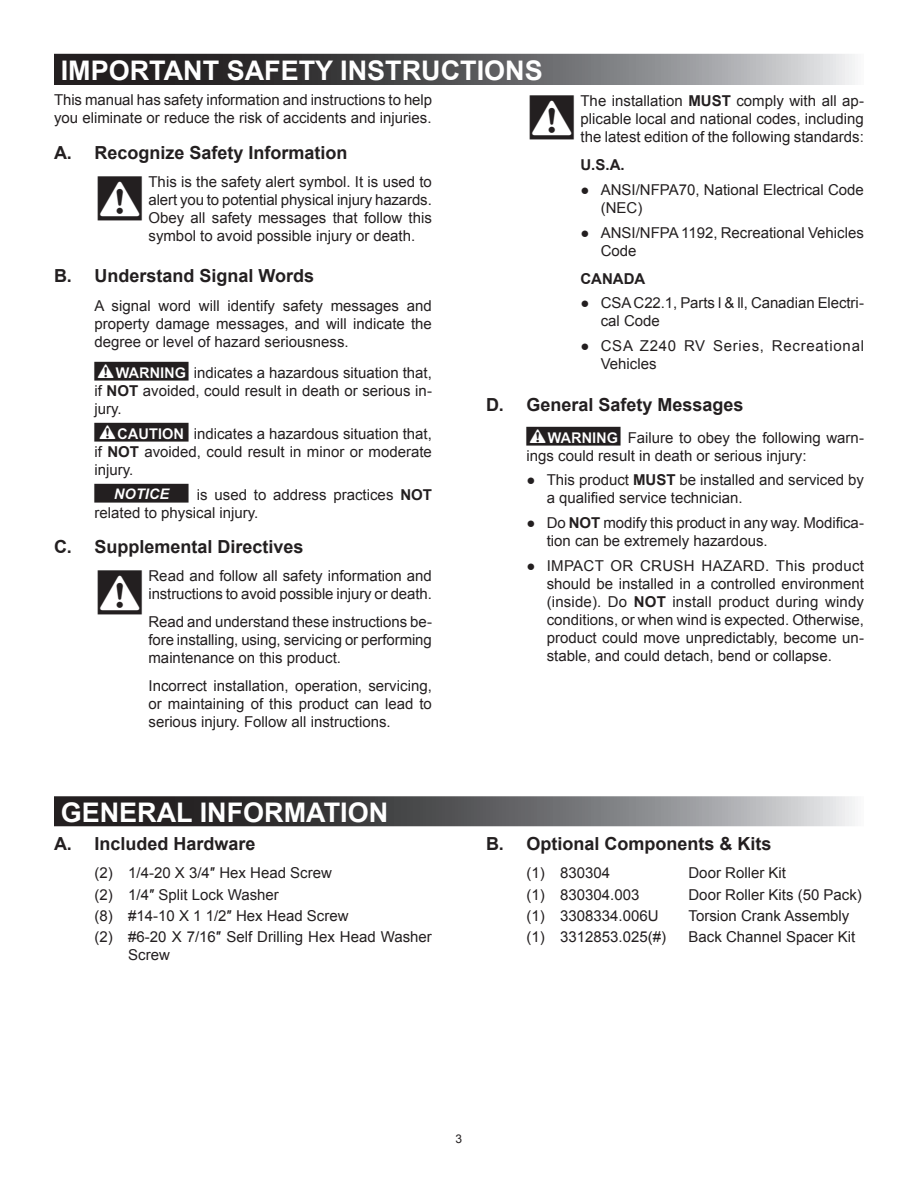
<style>
.page{position:relative;width:918px;height:1188px;background:#fff}
.page>*{position:absolute;margin:0;border:0;box-sizing:border-box;transform-origin:0 0}
.SECTION_HEADING{font:700 27px "Arial";color:#fff}
.t1{font:700 18px "Arial";color:#231f20}
.Directives{font:15px/18px "Arial";color:#231f20}
.Safety__Sub_A{font:15px/18px "Arial";color:#231f20;text-align:justify}
._3_Col_List{font:15px "Arial";color:#231f20}
._2_Col_List{font:15px/18px "Arial";color:#231f20}
.Paragraph__Sub_A__pl{font:15px/18px "Arial";color:#231f20;text-align:justify}
._2nd_Line__Sub_SEC{font:15px/18px "Arial";letter-spacing:-.005em;color:#231f20}
.Notice__Sub_A{font:15px/18px "Arial";color:#231f20}
.Directives-2{font:15px/18px "Arial";letter-spacing:.05em;color:#231f20}
.Directives-3{font:700 15px "Arial";color:#231f20}
.t2{font:12px "Arial";color:#231f20}
.s1{font-weight:700}
</style>
<div class="page">
<svg style="left:54px;top:54px;width:801px;height:30px;background:#636264"></svg>
<svg style="left:54px;top:796px;width:801px;height:30px;background:#646466"></svg>
<p class="SECTION_HEADING" style="left:61px;top:52px;width:484px">IMPORTANT SAFETY INSTRUCTIONS</p>
<p class="_2nd_Line__Sub_SEC" style="left:54px;top:91px;width:380px">This manual has safety information and instructions to help you eliminate or reduce the risk of accidents and injuries.</p>
<p class="t1" style="left:54px;top:140px;width:295px">A. Recognize Safety Information</p>
<p class="Directives" style="left:148px;top:173px;width:285px;text-align:justify">This is the safety alert symbol. It is used to alert you to potential physical injury hazards.<br>Obey all safety messages that follow this symbol to avoid possible injury or death.</p>
<p class="t1" style="left:54px;top:264px;width:262px">B. Understand Signal Words</p>
<p class="Paragraph__Sub_A__pl" style="left:94px;top:297px;width:339px">A signal word will identify safety messages and property damage messages, and will indicate the degree or level of hazard seriousness.</p>
<p class="Safety__Sub_A" style="left:94px;top:364px;width:339px;text-indent:99px">indicates a hazardous situation that, if <span class="s1">NOT</span> avoided, could result in death or serious in&shy;jury.</p>
<p class="Safety__Sub_A" style="left:94px;top:425px;width:339px;text-indent:99px">indicates a hazardous situation that, if <span class="s1">NOT</span> avoided, could result in minor or moderate injury.</p>
<p class="Notice__Sub_A" style="left:94px;top:486px;width:339px;text-indent:102px">is used to address practices <span class="s1">NOT </span>related to physical injury.</p>
<p class="t1" style="left:54px;top:534px;width:251px">C. Supplemental Directives</p>
<p class="Directives" style="left:148px;top:567px;width:285px">Read and follow all safety information and instructions to avoid possible injury or death.</p>
<p class="Directives" style="left:148px;top:613px;width:285px;text-align:justify">Read and understand these instructions be&shy;fore installing, using, servicing or performing maintenance on this product.</p>
<p class="Directives" style="left:148px;top:677px;width:285px;text-align:justify">Incorrect installation, operation, servicing, or maintaining of this product can lead to serious injury. Follow all instructions.</p>
<p class="SECTION_HEADING" style="left:61px;top:795px;width:329px">GENERAL INFORMATION</p>
<p class="t1" style="left:54px;top:832px;width:203px">A. Included Hardware</p>
<p class="_2_Col_List" style="left:94px;top:864px;width:239px">(2) 1/4-20 X 3/4″ Hex Head Screw</p>
<p class="_2_Col_List" style="left:94px;top:885px;width:186px">(2) 1/4″ Split Lock Washer</p>
<p class="_2_Col_List" style="left:94px;top:907px;width:256px">(8) #14-10 X 1 1/2″ Hex Head Screw</p>
<p class="_2_Col_List" style="left:128px;top:928px;width:305px;text-indent:-34px">(2) #6-20 X 7/16″ Self Drilling Hex Head Washer<br>Screw</p>
<p class="Directives" style="left:580px;top:92px;width:285px;text-align:justify">The installation <span class="s1">MUST</span> comply with all ap&shy;plicable local and national codes, including the latest edition of the following standards:</p>
<p class="Directives-3" style="left:580px;top:155px;width:46px">U.S.A.</p>
<p class="Directives" style="left:601px;top:181px;width:265px;text-indent:-20px">● ANSI/NFPA70, National Electrical Code (NEC)</p>
<p class="Directives" style="left:601px;top:223px;width:265px;text-indent:-20px">● ANSI/NFPA 1192, Recreational Vehicles<br>Code</p>
<p class="Directives-3" style="left:580px;top:268px;width:66px">CANADA</p>
<p class="Directives" style="left:601px;top:294px;width:265px;text-indent:-20px">● CSA C22.1, Parts l &amp; ll, Canadian Electri&shy;cal Code</p>
<p class="Directives-2" style="left:601px;top:337px;width:265px;text-indent:-20px">● CSA Z240 RV Series, Recreational<br>Vehicles</p>
<p class="t1" style="left:486px;top:393px;width:259px">D. General Safety Messages</p>
<p class="Safety__Sub_A" style="left:526px;top:428px;width:339px;text-indent:101px">Failure to obey the following warn&shy;ings could result in death or serious injury:</p>
<p class="Directives" style="left:547px;top:471px;width:319px;text-indent:-20px">● This product <span class="s1">MUST</span> be installed and serviced by a qualified service technician.</p>
<p class="Directives" style="left:547px;top:514px;width:319px;text-indent:-20px">● Do <span class="s1">NOT</span> modify this product in any way. Modifica&shy;tion can be extremely hazardous.</p>
<p class="Directives" style="left:547px;top:557px;width:319px;text-align:justify;text-indent:-20px">● IMPACT OR CRUSH HAZARD. This product should be installed in a controlled environment (inside). Do <span class="s1">NOT</span> install product during windy conditions, or when wind is expected. Otherwise, product could move unpredictably, become un&shy;stable, and could detach, bend or collapse.</p>
<p class="t1" style="left:486px;top:832px;width:287px">B. Optional Components &amp; Kits</p>
<p class="_3_Col_List" style="left:526px;top:863px;width:85px">(1) 830304</p>
<p class="_3_Col_List" style="left:688px;top:863px;width:99px">Door Roller Kit</p>
<p class="_3_Col_List" style="left:526px;top:885px;width:114px">(1) 830304.003</p>
<p class="_3_Col_List" style="left:688px;top:885px;width:175px">Door Roller Kits (50 Pack)</p>
<p class="_3_Col_List" style="left:526px;top:906px;width:134px">(1) 3308334.006U</p>
<p class="_3_Col_List" style="left:688px;top:906px;width:162px">Torsion Crank Assembly</p>
<p class="_3_Col_List" style="left:526px;top:927px;width:141px">(1) 3312853.025(#)</p>
<p class="_3_Col_List" style="left:688px;top:927px;width:168px">Back Channel Spacer Kit</p>
<p class="t2" style="left:456px;top:1131px;width:8px">3</p>
</div>
